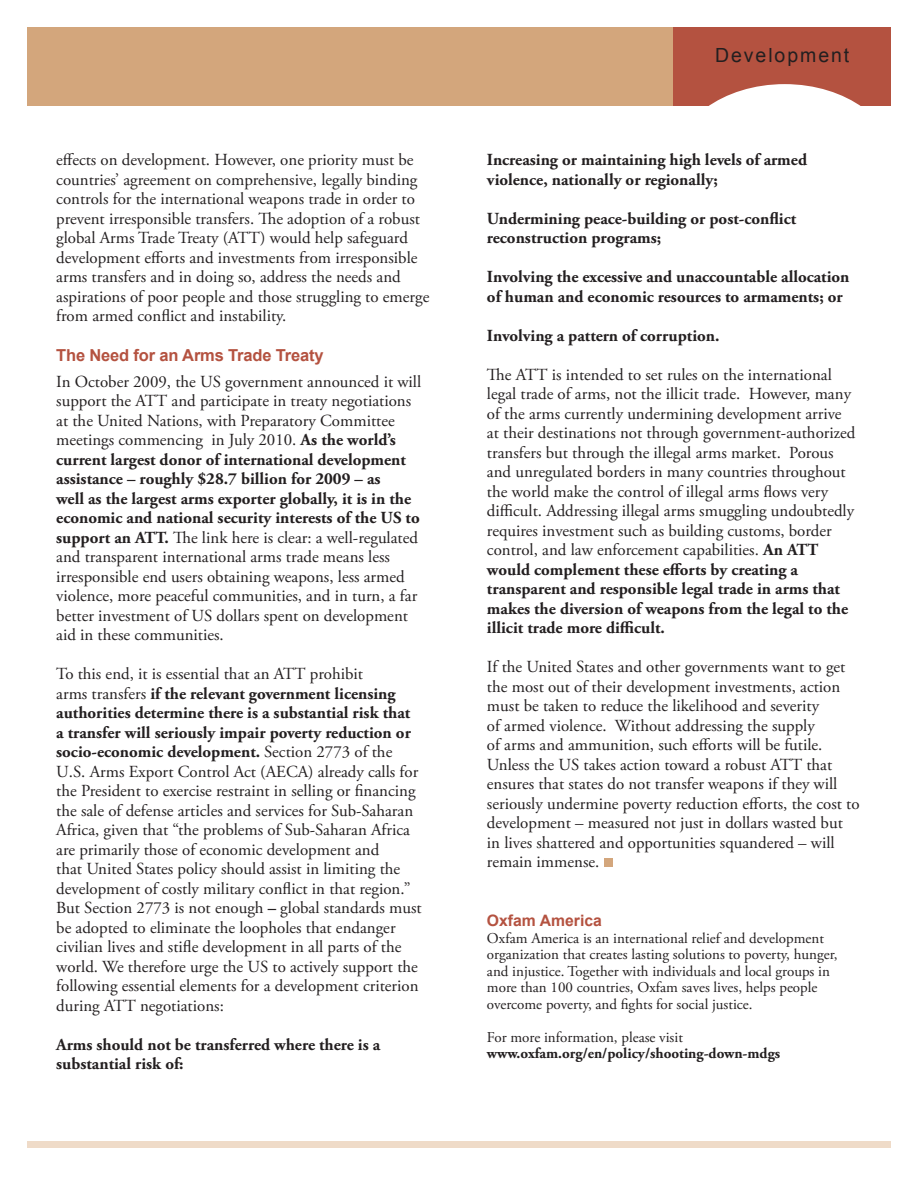
<style>
.page{position:relative;width:918px;height:1188px;background:#fff}
.page>*{position:absolute;margin:0;border:0;box-sizing:border-box;transform-origin:0 0}
.t1{font:19.5px "Arial";letter-spacing:.1em;color:#231f20}
.t2{font:16.8px/19.5px "Adobe Garamond Pro";color:#231f20}
.t3{font:700 16.8px/19.5px "Adobe Garamond Pro";color:#231f20}
.t4{font:700 16.5px "Arial";letter-spacing:-.01em;color:#b45240}
.t5{font:700 15.75px "Arial";color:#b45240}
.t6{font:15px/16.5px "Adobe Garamond Pro";color:#231f20}
.t7{font:700 15px "Adobe Garamond Pro";color:#231f20}
.s1{font-weight:700}
</style>
<div class="page">
<div style="left:27px;top:27px;width:864px;height:78px;background:#d3a67c"></div>
<div style="left:673px;top:27px;width:218px;height:78px;background:#b45240"></div>
<div style="left:673px;top:84px;width:223px;height:162px;background:#fff;border-radius:50%"></div>
<div style="left:27px;top:1142px;width:864px;height:6px;background:#efdbc8"></div>
<div style="left:604px;top:858px;width:9px;height:9px;background:#d3a67c"></div>
<p class="t2" style="left:56px;top:151px;width:375px">effects on development. However, one priority must be countries’ agreement on comprehensive, legally binding controls for the international weapons trade in order to prevent irresponsible transfers. The adoption of a robust global Arms Trade Treaty (ATT) would help safeguard development efforts and investments from irresponsible arms transfers and in doing so, address the needs and aspirations of poor people and those struggling to emerge from armed conflict and instability.</p>
<p class="t4" style="left:56px;top:344px;width:269px">The Need for an Arms Trade Treaty</p>
<p class="t2" style="left:56px;top:372px;width:367px">In October 2009, the US government announced it will support the ATT and participate in treaty negotiations at the United Nations, with Preparatory Committee meetings commencing in July 2010. <span class="s1">As the world’s current largest donor of international development assistance – roughly $28.7 billion for 2009 – as<br>well as the largest arms exporter globally, it is in the economic and national security interests of the US to support an ATT.</span> The link here is clear: a well-regulated and transparent international arms trade means less irresponsible end users obtaining weapons, less armed violence, more peaceful communities, and in turn, a far better investment of US dollars spent on development aid in these communities.</p>
<p class="t2" style="left:56px;top:665px;width:367px">To this end, it is essential that an ATT prohibit<br>arms transfers <span class="s1">if the relevant government licensing authorities determine there is a substantial risk that a transfer will seriously impair poverty reduction or socio-economic development.</span> Section 2773 of the U.S. Arms Export Control Act (AECA) already calls for the President to exercise restraint in selling or financing the sale of defense articles and services for Sub-Saharan Africa, given that “the problems of Sub-Saharan Africa are primarily those of economic development and<br>that United States policy should assist in limiting the development of costly military conflict in that region.” But Section 2773 is not enough <span class="s1">–</span> global standards must be adopted to eliminate the loopholes that endanger civilian lives and stifle development in all parts of the world. We therefore urge the US to actively support the following essential elements for a development criterion during ATT negotiations:</p>
<p class="t3" style="left:56px;top:1035px;width:326px">Arms should not be transferred where there is a substantial risk of:</p>
<p class="t1" style="left:715px;top:43px;width:136px">Development</p>
<p class="t3" style="left:487px;top:150px;width:322px">Increasing or maintaining high levels of armed violence, nationally or regionally;</p>
<p class="t3" style="left:487px;top:209px;width:311px">Undermining peace-building or post-conflict reconstruction programs;</p>
<p class="t3" style="left:487px;top:267px;width:364px">Involving the excessive and unaccountable allocation of human and economic resources to armaments; or</p>
<p class="t3" style="left:487px;top:326px;width:234px">Involving a pattern of corruption.</p>
<p class="t2" style="left:487px;top:365px;width:370px">The ATT is intended to set rules on the international legal trade of arms, not the illicit trade. However, many of the arms currently undermining development arrive at their destinations not through government-authorized transfers but through the illegal arms market. Porous and unregulated borders in many countries throughout the world make the control of illegal arms flows very difficult. Addressing illegal arms smuggling undoubtedly requires investment such as building customs, border control, and law enforcement capabilities. <span class="s1">An ATT would complement these efforts by creating a transparent and responsible legal trade in arms that makes the diversion of weapons from the legal to the illicit trade more difficult.</span></p>
<p class="t2" style="left:487px;top:658px;width:374px">If the United States and other governments want to get the most out of their development investments, action must be taken to reduce the likelihood and severity<br>of armed violence. Without addressing the supply<br>of arms and ammunition, such efforts will be futile.<br>Unless the US takes action toward a robust ATT that ensures that states do not transfer weapons if they will seriously undermine poverty reduction efforts, the cost to development – measured not just in dollars wasted but in lives shattered and opportunities squandered – will remain immense.</p>
<p class="t5" style="left:487px;top:911px;width:116px">Oxfam America</p>
<p class="t6" style="left:487px;top:931px;width:352px">Oxfam America is an international relief and development organization that creates lasting solutions to poverty, hunger,</p>
<p class="t6" style="left:487px;top:964px;width:344px">and injustice. Together with individuals and local groups in more than 100 countries, Oxfam saves lives, helps people overcome poverty, and fights for social justice.</p>
<p class="t6" style="left:487px;top:1030px;width:197px">For more information, please visit</p>
<p class="t7" style="left:487px;top:1045px;width:295px">www.oxfam.org/en/policy/shooting-down-mdgs</p>
</div>
